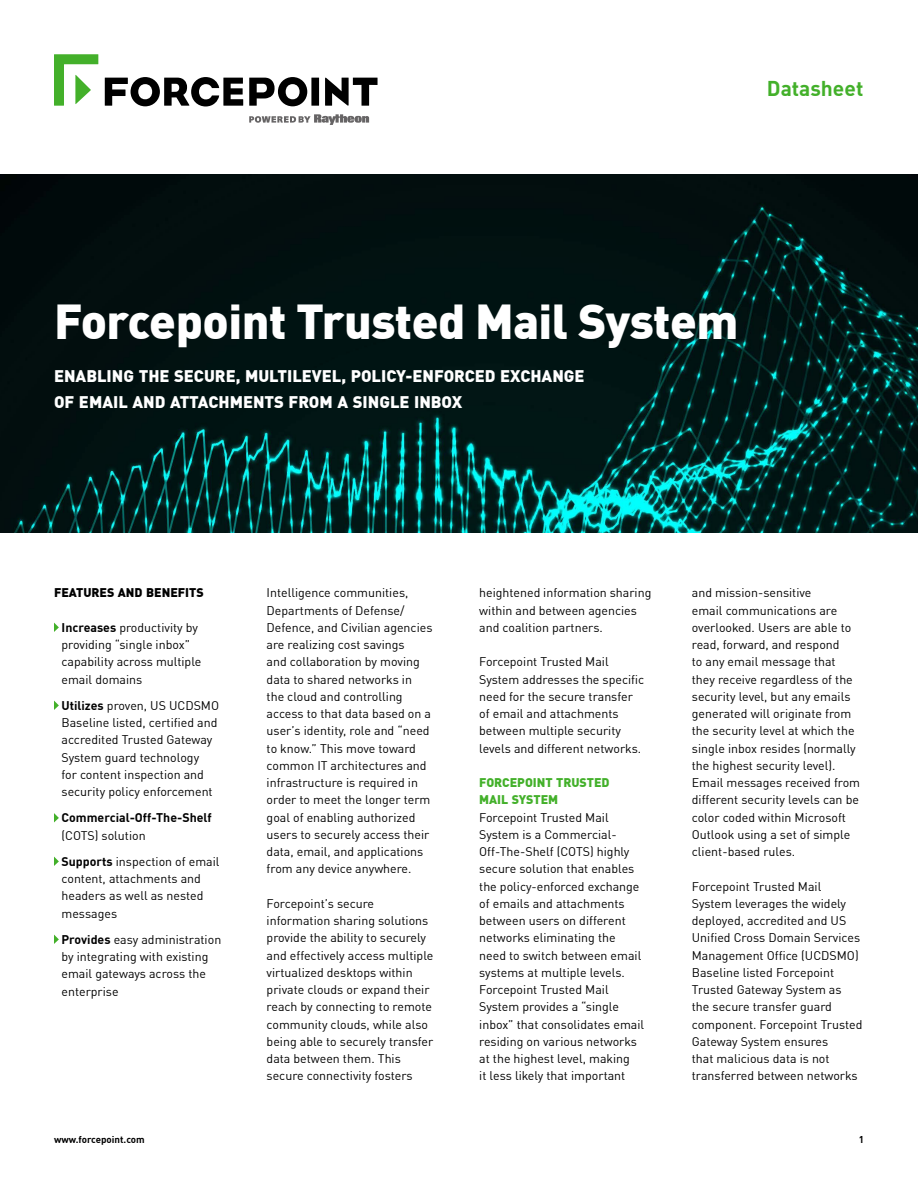
<style>
.page{position:relative;width:918px;height:1188px;background:#fff}
.page>*{position:absolute;margin:0;border:0;box-sizing:border-box;transform-origin:0 0}
.t1{font:900 48px "DIN Offc Pro";letter-spacing:-.01em;color:#fff}
.t2{font:700 21px "DIN Offc Pro";color:#43b02a}
.t3{font:900 16.5px/25.8px "DIN Offc Pro";color:#fff}
.t4{font:12.3px/17.2px "DIN Offc Pro";color:#000}
.t5{font:900 12.3px/17.2px "DIN Offc Pro";color:#43b02a}
.t6{font:700 12.3px "DIN Offc Pro";color:#000}
.t7{font:900 12.3px "DIN Offc Pro";color:#000}
.t8{font:700 9.75px "DIN Offc Pro";color:#000}
.s1{font-weight:700}
</style>
<div class="page">
<img style="left:0;top:175px;width:918px;height:357px">
<svg style="left:54px;top:54px;width:44px;height:52px"></svg>
<svg style="left:105px;top:77px;width:273px;height:29px"></svg>
<svg style="left:249px;top:114px;width:120px;height:11px"></svg>
<svg style="left:54px;top:623px;width:5px;height:9px"></svg>
<svg style="left:54px;top:701px;width:5px;height:9px"></svg>
<svg style="left:54px;top:813px;width:5px;height:9px"></svg>
<svg style="left:54px;top:857px;width:5px;height:9px"></svg>
<svg style="left:54px;top:935px;width:5px;height:9px"></svg>
<h2 class="t2" style="left:767px;top:72px;width:98px">Datasheet</h2>
<h1 class="t1" style="left:54px;top:283px;width:686px">Forcepoint Trusted Mail System</h1>
<h3 class="t3" style="left:54px;top:362px;width:532px">ENABLING THE SECURE, MULTILEVEL, POLICY-ENFORCED EXCHANGE<br>OF EMAIL AND ATTACHMENTS FROM A SINGLE INBOX</h3>
<p class="t7" style="left:54px;top:583px;width:151px">FEATURES AND BENEFITS</p>
<p class="t4" style="left:62px;top:618px;width:141px"><span class="s1">Increases</span> productivity by providing “single inbox” capability across multiple email domains</p>
<p class="t4" style="left:62px;top:696px;width:159px"><span class="s1">Utilizes</span> proven, US UCDSMO<br>Baseline listed, certified and accredited Trusted Gateway<br>System guard technology<br>for content inspection and security policy enforcement</p>
<p class="t6" style="left:62px;top:808px;width:152px">Commercial-Off-The-Shelf</p>
<p class="t4" style="left:62px;top:821px;width:160px;line-height:26.2px">(COTS) solution<br><span class="s1">Supports</span> inspection of email</p>
<p class="t4" style="left:62px;top:869px;width:143px">content, attachments and headers as well as nested messages</p>
<p class="t4" style="left:62px;top:930px;width:161px"><span class="s1">Provides</span> easy administration by integrating with existing email gateways across the enterprise</p>
<p class="t4" style="left:267px;top:584px;width:167px">Intelligence communities,<br>Departments of Defense/<br>Defence, and Civilian agencies are realizing cost savings<br>and collaboration by moving data to shared networks in the cloud and controlling access to that data based on a user’s identity, role and “need to know.” This move toward common IT architectures and infrastructure is required in order to meet the longer term goal of enabling authorized users to securely access their data, email, and applications from any device anywhere.</p>
<p class="t4" style="left:267px;top:894px;width:168px">Forcepoint’s secure information sharing solutions provide the ability to securely and effectively access multiple virtualized desktops within private clouds or expand their reach by connecting to remote community clouds, while also being able to securely transfer data between them. This secure connectivity fosters</p>
<p class="t4" style="left:479px;top:584px;width:174px">heightened information sharing within and between agencies and coalition partners.</p>
<p class="t4" style="left:479px;top:653px;width:167px">Forcepoint Trusted Mail<br>System addresses the specific need for the secure transfer of email and attachments between multiple security levels and different networks.</p>
<p class="t5" style="left:479px;top:773px;width:132px">FORCEPOINT TRUSTED<br>MAIL SYSTEM</p>
<p class="t4" style="left:479px;top:808px;width:167px">Forcepoint Trusted Mail<br>System is a Commercial-<br>Off-The-Shelf (COTS) highly secure solution that enables the policy-enforced exchange of emails and attachments between users on different networks eliminating the need to switch between email systems at multiple levels.<br>Forcepoint Trusted Mail<br>System provides a “single inbox” that consolidates email residing on various networks at the highest level, making<br>it less likely that important</p>
<p class="t4" style="left:692px;top:584px;width:170px">and mission-sensitive<br>email communications are overlooked. Users are able to read, forward, and respond<br>to any email message that they receive regardless of the security level, but any emails generated will originate from the security level at which the single inbox resides (normally the highest security level).<br>Email messages received from different security levels can be color coded within Microsoft<br>Outlook using a set of simple client-based rules.</p>
<p class="t4" style="left:692px;top:877px;width:172px">Forcepoint Trusted Mail<br>System leverages the widely deployed, accredited and US<br>Unified Cross Domain Services<br>Management Office (UCDSMO)<br>Baseline listed Forcepoint<br>Trusted Gateway System as<br>the secure transfer guard component. Forcepoint Trusted<br>Gateway System ensures<br>that malicious data is not transferred between networks</p>
<p class="t8" style="left:54px;top:1132px;width:92px">www.forcepoint.com</p>
<p class="t8" style="left:859px;top:1132px;width:7px">1</p>
</div>
